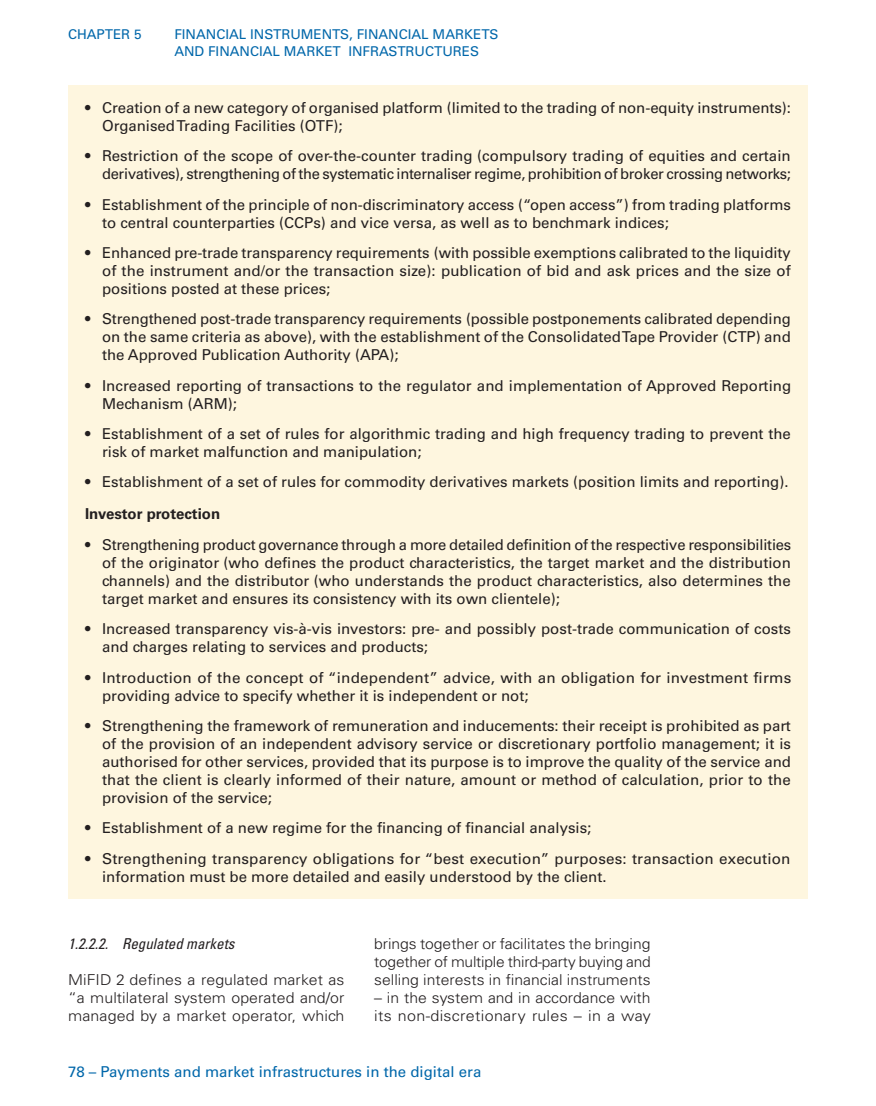
<style>
.page{position:relative;width:876px;height:1106px;background:#fff}
.page>*{position:absolute;margin:0;border:0;box-sizing:border-box;transform-origin:0 0}
.t1{font:15px/18px "Univers LT Std";color:#231f20}
.t2{font:15px/18px "Univers LT Std";letter-spacing:-.02em;color:#231f20;text-align:right}
.t3{font:300 15px/18px "Univers LT Std";color:#231f20;text-align:justify;scale:1.05 1}
.t4{font:300 15px/18px "Univers LT Std";color:#231f20;text-align:justify;scale:1.06 1}
.t5{font:15px "Univers LT Std";color:#0067aa}
.t6{font:italic condensed 15px "Univers LT Std";color:#231f20}
.t7{font:700 15px "Univers LT Std";color:#231f20}
.t8{font:13.5px/16.5px "Univers LT Std";color:#0067aa}
</style>
<div class="page">
<div style="left:68px;top:85px;width:740px;height:813px;background:#fef6df"></div>
<p class="t8" style="left:68px;top:26px;width:75px">CHAPTER 5</p>
<p class="t8" style="left:174px;top:26px;width:326px">Financial instr uments, financial mar kets and financial mar ket infra</p>
<p class="t8" style="left:389px;top:43px;width:92px">structures</p>
<p class="t1" style="left:102px;top:99px;width:690px;text-indent:-17px">• Creation of a new category of organised platform (limited to the trading of non‑equity instruments):<br>Organised Trading Facilities (OTF);</p>
<p class="t2" style="left:85px;top:147px;width:707px">• Restriction of the scope of over‑the‑counter trading (compulsory trading of equities and certain derivatives), strengthening of the systematic internaliser regime, prohibition of broker crossing networks;</p>
<p class="t1" style="left:102px;top:195px;width:690px;text-indent:-17px">• Establishment of the principle of non‑discriminatory access (“open access”) from trading platforms to central counterparties (CCPs) and vice versa, as well as to benchmark indices;</p>
<p class="t1" style="left:102px;top:244px;width:690px;text-align:justify;text-indent:-17px">• Enhanced pre‑trade transparency requirements (with possible exemptions calibrated to the liquidity of the instrument and/or the transaction size): publication of bid and ask prices and the size of positions posted at these prices;</p>
<p class="t1" style="left:102px;top:310px;width:690px;text-align:justify;text-indent:-17px">• Strengthened post‑trade transparency requirements (possible postponements calibrated depending on the same criteria as above), with the establishment of the Consolidated Tape Provider (CTP) and the Approved Publication Authority (APA);</p>
<p class="t1" style="left:102px;top:376px;width:691px;text-indent:-17px">• I ncreased reporting of transactions to the regulator and implementation of Approved Reporting<br>Mechanism (ARM );</p>
<p class="t1" style="left:102px;top:425px;width:690px;text-indent:-17px">• Establishment of a set of rules for algorithmic trading and high frequency trading to prevent the risk of market malfunction and manipulation;</p>
<p class="t1" style="left:85px;top:473px;width:705px">• Establishment of a set of rules for commodity derivatives markets (position limits and reporting).</p>
<p class="t7" style="left:85px;top:505px;width:137px">Investor protection</p>
<p class="t1" style="left:102px;top:535px;width:691px;text-align:justify;text-indent:-17px">• Strengthening product governance through a more detailed definition of the respective responsibilities of the originator (who defines the product characteristics, the target market and the distribution channels) and the distributor (who understands the product characteristics, also determines the target market and ensures its consistency with its own clientele);</p>
<p class="t1" style="left:102px;top:620px;width:690px;text-indent:-17px">• I ncreased transparency vis‑à‑vis investors: pre‑ and possibly post‑trade communication of costs and charges relating to services and products;</p>
<p class="t1" style="left:102px;top:668px;width:691px;text-indent:-17px">• I ntroduction of the concept of “independent” advice, with an obligation for investment firms providing advice to specify whether it is independent or not;</p>
<p class="t1" style="left:102px;top:716px;width:690px;text-align:justify;text-indent:-17px">• Strengthening the framework of remuneration and inducements: their receipt is prohibited as part of the provision of an independent advisory service or discretionary portfolio management; it is authorised for other services, provided that its purpose is to improve the quality of the service and that the client is clearly informed of their nature, amount or method of calculation, prior to the provision of the service;</p>
<p class="t1" style="left:85px;top:819px;width:508px">• Establishment of a new regime for the financing of financial analysis;</p>
<p class="t1" style="left:102px;top:849px;width:690px;text-indent:-17px">• Strengthening transparency obligations for “best execution” purposes: transaction execution information must be more detailed and easily understood by the client.</p>
<p class="t6" style="left:68px;top:934px;width:168px">1.2.2.2. Regulated markets</p>
<p class="t4" style="left:68px;top:971px;width:262px">MiFID 2 defines a regulated market as “a multilateral system operated and/or managed by a market operator, which</p>
<p class="t3" style="left:374px;top:935px;width:265px">brings together or facilitates the bringing together of multiple third‑party buying and selling interests in financial instruments</p>
<p class="t3" style="left:374px;top:989px;width:265px">– in the system and in accordance with its non‑discretionary rules – in a way</p>
<p class="t5" style="left:68px;top:1063px;width:415px">78 – Payments and market infrastructures in the digital era</p>
</div>
